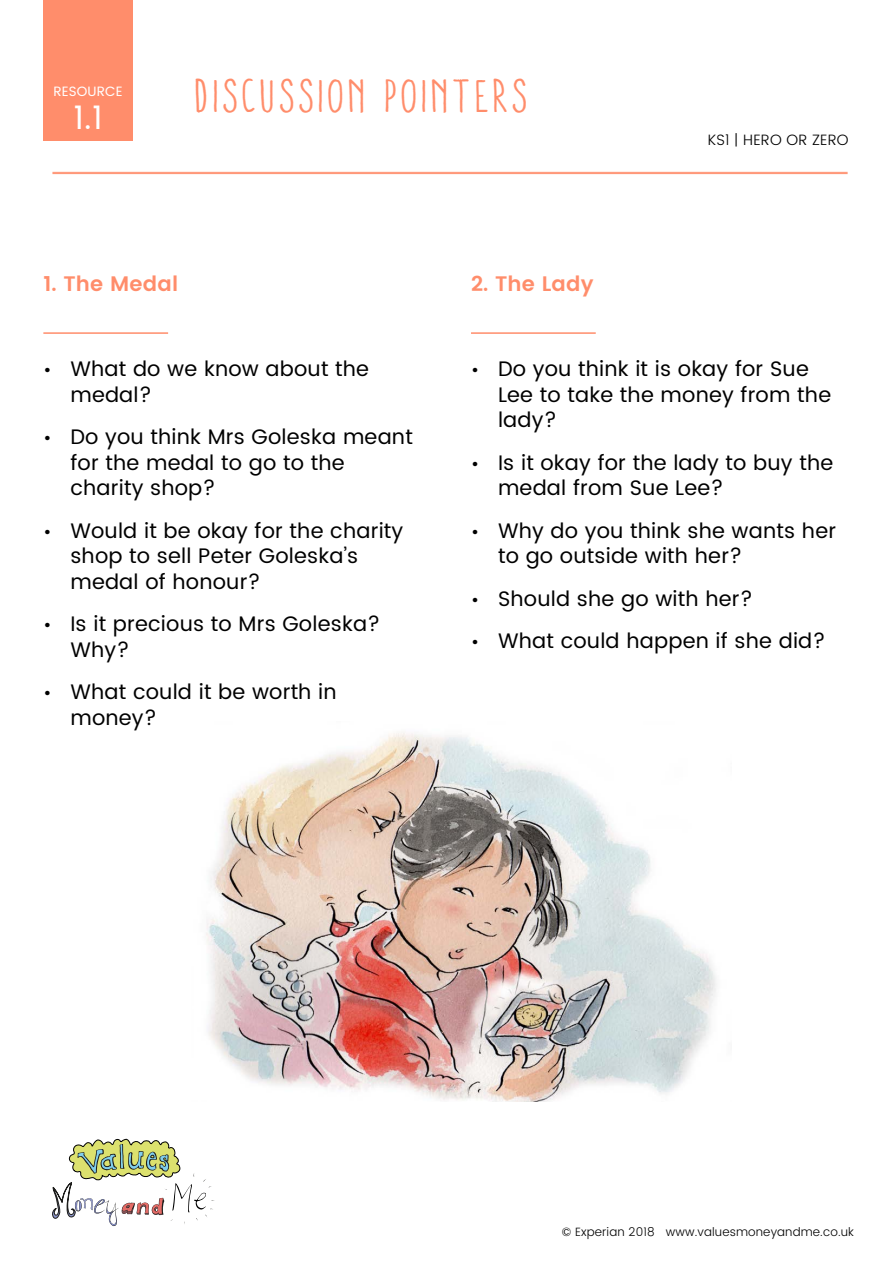
<style>
.page{position:relative;width:893px;height:1263px;background:#fff}
.page>*{position:absolute;margin:0;border:0;box-sizing:border-box;transform-origin:0 0}
.t1{font:condensed 46.5px "Aracne";letter-spacing:.075em;color:#ff8d6b}
.t2{font:33px "Poppins";color:#fff}
.t3{font:21px/25.5px "Poppins";letter-spacing:.01em;color:#000}
.t4{font:600 21px "Poppins";letter-spacing:.01em;color:#ff8d6b}
.t5{font:300 15px "Poppins";letter-spacing:.01em;color:#000}
.t6{font:13.5px "Poppins";letter-spacing:.01em;color:#fff}
.t7{font:300 12px "Poppins";letter-spacing:.01em;color:#000}
.s1{font-size:18px}
</style>
<div class="page">
<div style="left:43px;top:0;width:90px;height:140px;background:#ff8d6b"></div>
<hr style="left:52px;top:172px;width:796px;height:1px;background:#ff8d6b">
<hr style="left:52px;top:173px;width:796px;height:1px;background:#ff8d6b">
<svg style="left:52px;top:1138px;width:163px;height:88px"></svg>
<img style="left:206px;top:732px;width:511px;height:369px">
<hr style="left:43px;top:332px;width:125px;height:2px;background:#ff8d6b">
<hr style="left:471px;top:332px;width:125px;height:2px;background:#ff8d6b">
<p class="t6" style="left:53px;top:81px;width:71px">RESOURCE</p>
<h2 class="t2" style="left:73px;top:93px;width:31px">1.1</h2>
<h1 class="t1" style="left:196px;top:72px;width:334px">DISCUSSION POINTERS</h1>
<p class="t4" style="left:43px;top:268px;width:136px">1. The Medal</p>
<p class="t4" style="left:471px;top:268px;width:124px">2. The Lady</p>
<p class="t5" style="left:708px;top:129px;width:142px">KS1 | HERO OR ZERO</p>
<p class="t3" style="left:70px;top:357px;width:300px;text-indent:-27px"><span class="s1">•</span> What do we know about the medal?</p>
<p class="t3" style="left:70px;top:425px;width:344px;text-indent:-27px"><span class="s1">•</span> Do you think Mrs Goleska meant for the medal to go to the charity shop?</p>
<p class="t3" style="left:70px;top:518px;width:334px;text-indent:-27px"><span class="s1">•</span> Would it be okay for the charity shop to sell Peter Goleska’s medal of honour?</p>
<p class="t3" style="left:70px;top:612px;width:312px;text-indent:-27px"><span class="s1">•</span> Is it precious to Mrs Goleska?<br>Why?</p>
<p class="t3" style="left:70px;top:680px;width:268px;text-indent:-27px"><span class="s1">•</span> What could it be worth in money?</p>
<p class="t3" style="left:498px;top:357px;width:335px;text-indent:-27px"><span class="s1">•</span> Do you think it is okay for Sue<br>Lee to take the money from the lady?</p>
<p class="t3" style="left:498px;top:450px;width:337px;text-indent:-27px"><span class="s1">•</span> Is it okay for the lady to buy the medal from Sue Lee?</p>
<p class="t3" style="left:498px;top:518px;width:340px;text-indent:-27px"><span class="s1">•</span> Why do you think she wants her to go outside with her?</p>
<p class="t3" style="left:471px;top:586px;width:283px"><span class="s1">•</span> Should she go with her?</p>
<p class="t3" style="left:471px;top:629px;width:356px"><span class="s1">•</span> What could happen if she did?</p>
<p class="t7" style="left:562px;top:1223px;width:293px">© Experian 2018 www.valuesmoneyandme.co.uk</p>
</div>
